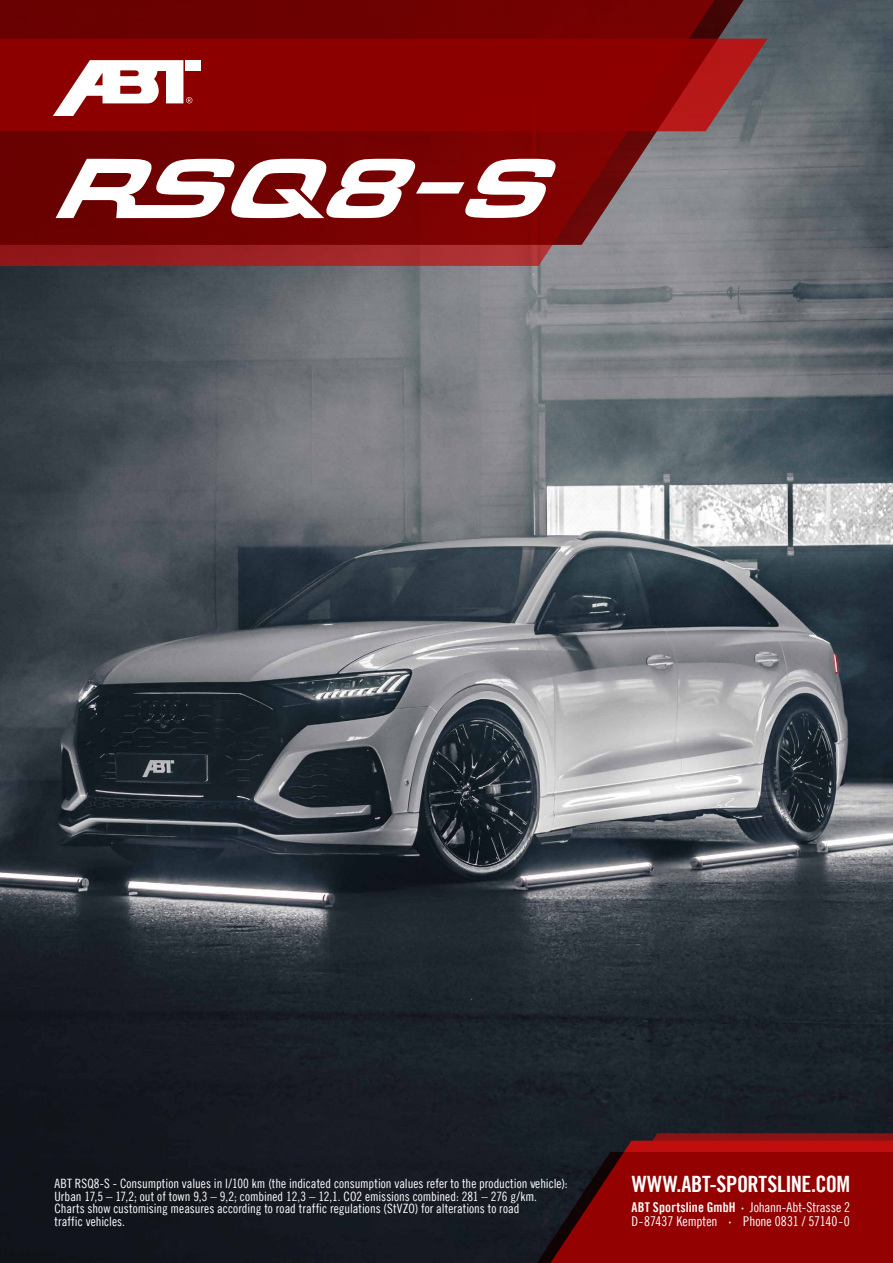
<style>
.page{position:relative;width:893px;height:1263px;background:#fff}
.page>*{position:absolute;margin:0;border:0;box-sizing:border-box;transform-origin:0 0}
.t1{font:22.5px "Trade Gothic LT Bold Cond Twenty";letter-spacing:-.02em;color:#fff}
.t2{font:13.5px/13.5px "Trade Gothic LT Cond Eighteen";color:#fff}
.t3{font:12.9px/12.9px "Trade Gothic LT Cond Eighteen";color:#fff}
.s1{font-family:"Trade Gothic LT Bold Cond Twenty"}
</style>
<div class="page">
<img style="left:0;top:0;width:893px;height:1263px">
<svg style="left:532px;top:1133px;width:361px;height:130px;background:#800607"></svg>
<svg style="left:0;top:245px;width:763px;height:21px;background:#994245"></svg>
<svg style="left:0;top:0;width:791px;height:245px;background:#7e1718"></svg>
<div style="left:185px;top:60px;width:16px;height:11px;background:#fff"></div>
<svg style="left:51px;top:60px;width:141px;height:56px"></svg>
<svg style="left:56px;top:159px;width:500px;height:59px"></svg>
<p class="t3" style="left:54px;top:1176px;width:515px">ABT RSQ8-S - Consumption values in l/100 km (the indicated consumption values refer to the production vehicle):<br>Urban 17,5 – 17,2; out of town 9,3 – 9,2; combined 12,3 – 12,1. CO2 emissions combined: 281 – 276 g/km.<br>Charts show customising measures according to road traffic regulations (StVZO) for alterations to road<br>traffic vehicles.</p>
<h1 class="t1" style="left:632px;top:1170px;width:220px">WWW.ABT-SPORTSLINE.COM</h1>
<p class="t2" style="left:631px;top:1200px;width:220px"><span class="s1">ABT Sportsline GmbH ·</span> Johann-Abt-Strasse 2<br>D-87437 Kempten <span class="s1">·</span> Phone 0831 / 57140-0</p>
</div>
